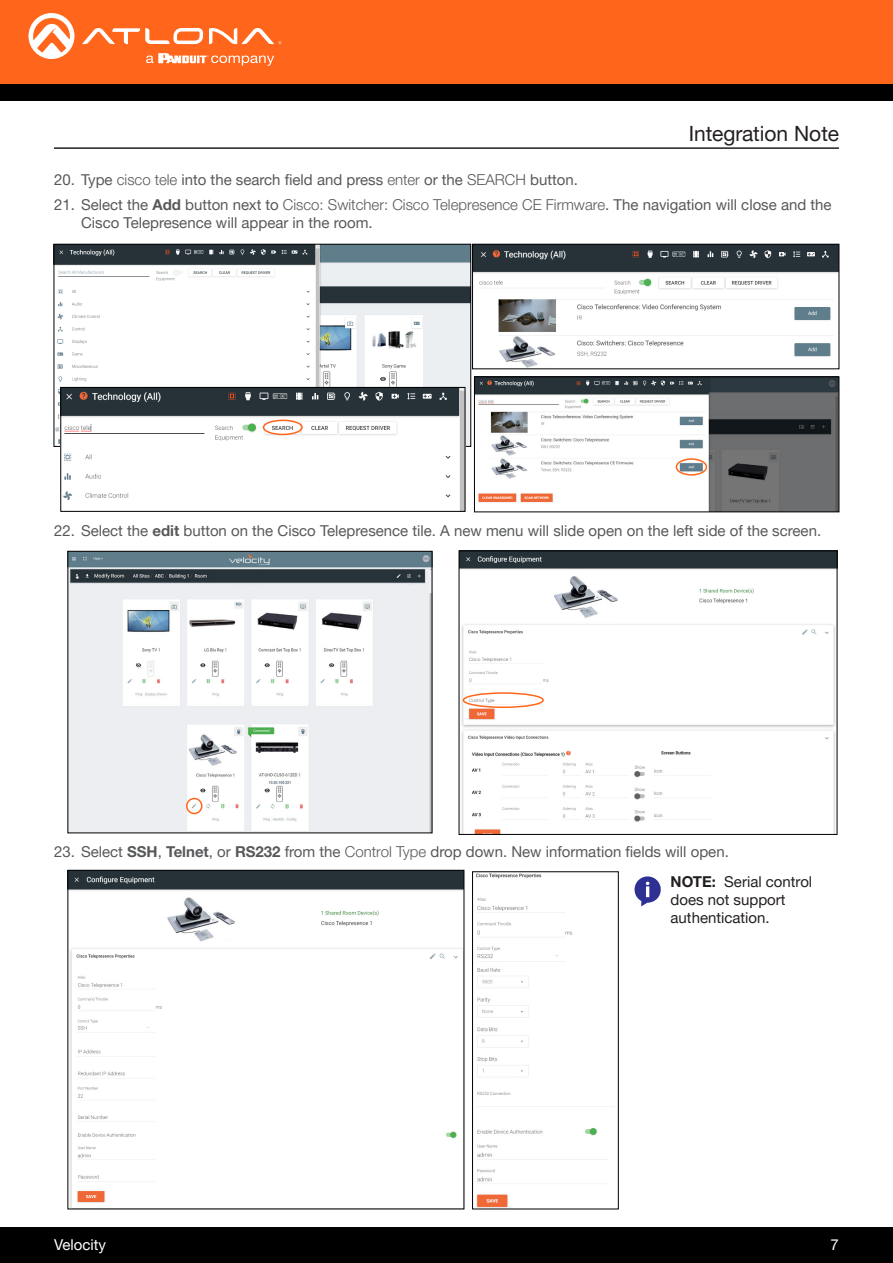
<style>
.page{position:relative;width:893px;height:1263px;background:#fff}
.page>*{position:absolute;margin:0;border:0;box-sizing:border-box;transform-origin:0 0}
.Non_TOC_Section_Head{font:21px "Helvetica Neue LTW1 G";color:#231f20}
.t1{font:15px/18px "Helvetica Neue LTW1 G";color:#57585a}
.General_Bold_Text{font:15px/18px "Helvetica Neue LTW1 G";color:#231f20}
.t2{font:15px "Helvetica Neue LTW1 G";color:#fff}
.s1{font-weight:300}
.s2{font-weight:700}
</style>
<div class="page">
<div style="left:0;top:1227px;width:893px;height:36px;background:#000"></div>
<div style="left:0;top:0;width:893px;height:84px;background:#ff661c"></div>
<div style="left:0;top:84px;width:893px;height:16px;background:#000"></div>
<svg style="left:82px;top:28px;width:121px;height:16px"></svg>
<svg style="left:209px;top:28px;width:72px;height:16px"></svg>
<svg style="left:29px;top:13px;width:45px;height:46px"></svg>
<svg style="left:146px;top:53px;width:128px;height:13px"></svg>
<hr style="left:54px;top:147px;width:785px;height:2px;background:#231f20">
<img style="left:56px;top:246px;width:413px;height:199px">
<img style="left:62px;top:389px;width:401px;height:121px">
<div style="left:60px;top:387px;width:405px;height:125px;border:1px solid #000"></div>
<img style="left:474px;top:246px;width:363px;height:121px">
<div style="left:472px;top:244px;width:367px;height:125px;border:1px solid #000"></div>
<div style="left:263px;top:420px;width:40px;height:15px;border:2px solid #ff661c;border-radius:50%"></div>
<img style="left:461px;top:552px;width:374px;height:281px">
<div style="left:459px;top:550px;width:378px;height:285px;border:1px solid #000"></div>
<img style="left:70px;top:872px;width:392px;height:335px">
<div style="left:68px;top:870px;width:396px;height:339px;border:1px solid #000"></div>
<div style="left:463px;top:692px;width:81px;height:16px;border:2px solid #ff661c;border-radius:50%"></div>
<svg style="left:634px;top:876px;width:27px;height:30px"></svg>
<img style="left:475px;top:873px;width:139px;height:334px">
<div style="left:472px;top:871px;width:147px;height:338px;border:1px solid #000"></div>
<img style="left:476px;top:378px;width:361px;height:132px">
<div style="left:474px;top:376px;width:365px;height:136px;border:1px solid #000"></div>
<div style="left:676px;top:458px;width:31px;height:18px;border:2px solid #ff661c;border-radius:50%"></div>
<img style="left:70px;top:553px;width:360px;height:278px">
<div style="left:186px;top:798px;width:16px;height:16px;border:2px solid #ff661c;border-radius:50%"></div>
<p class="Non_TOC_Section_Head" style="left:689px;top:120px;width:152px">Integration Note</p>
<p class="t1" style="left:54px;top:171px;width:525px">20. Type <span class="s1">cisco tele</span> into the search field and press <span class="s1">enter</span> or the <span class="s1">SEARCH</span> button.</p>
<p class="t1" style="left:81px;top:195px;width:752px;text-indent:-27px">21. Select the <span class="s2">Add</span> button next to <span class="s1">Cisco: Switcher: Cisco Telepresence CE Firmware</span>. The navigation will close and the<br>Cisco Telepresence will appear in the room.</p>
<p class="t1" style="left:54px;top:522px;width:769px">22. Select the <span class="s2">edit</span> button on the Cisco Telepresence tile. A new menu will slide open on the left side of the screen.</p>
<p class="t1" style="left:54px;top:842px;width:676px">23. Select <span class="s2">SSH</span>, <span class="s2">Telnet</span>, or <span class="s2">RS232</span> from the <span class="s1">Control Type</span> drop down. New information fields will open.</p>
<p class="General_Bold_Text" style="left:671px;top:873px;width:143px"><span class="s2">NOTE:</span> Serial control does not support authentication.</p>
<p class="t2" style="left:54px;top:1235px;width:54px">Velocity</p>
<p class="t2" style="left:831px;top:1235px;width:10px">7</p>
</div>
